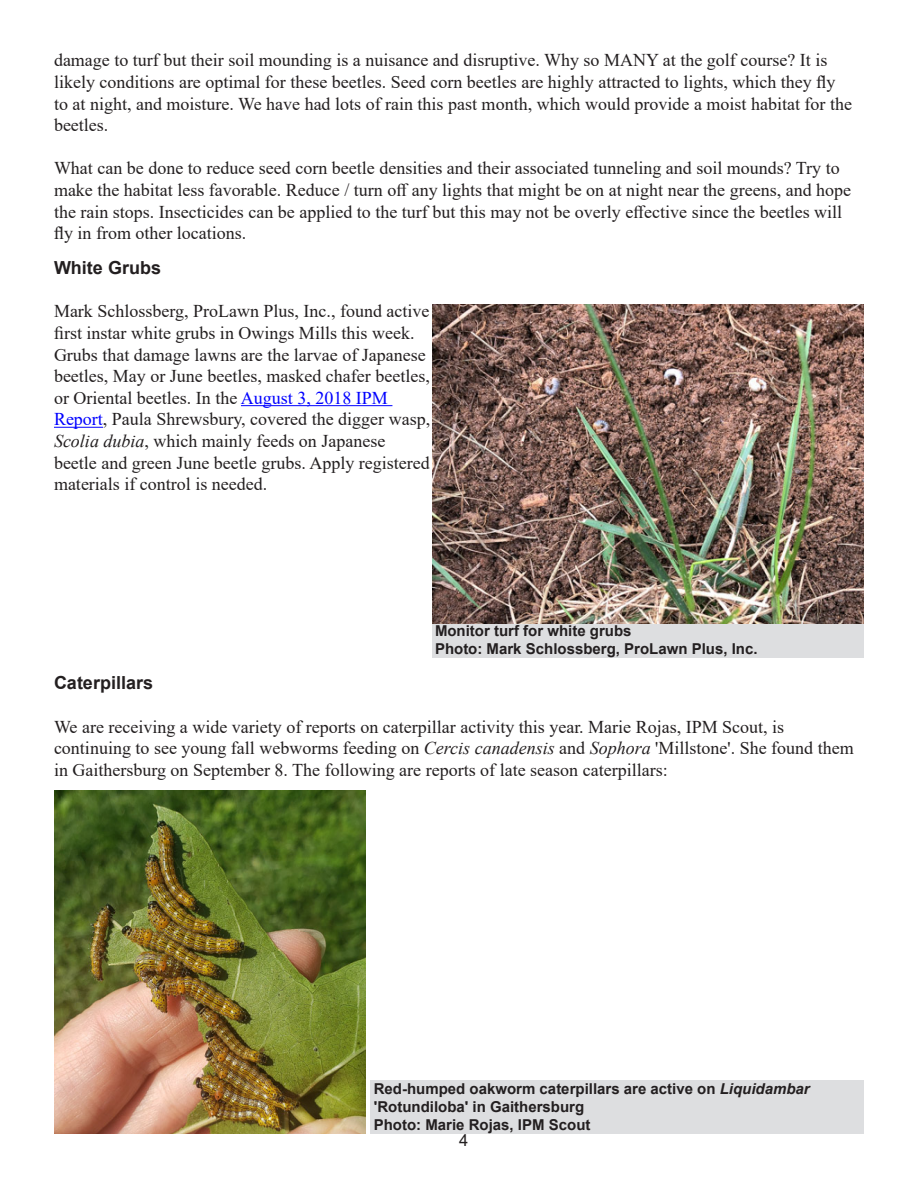
<style>
.page{position:relative;width:918px;height:1188px;background:#fff}
.page>*{position:absolute;margin:0;border:0;box-sizing:border-box;transform-origin:0 0}
.t1{font:18px/21.6px "Times New Roman";color:#231f20}
.Headline{font:700 18px "Arial";color:#231f20}
.t2{font:16.5px "Arial";color:#231f20}
.Photo_credit{font:700 15px "Arial";color:#231f20}
.s1{color:#00f}
.s2{font-style:italic}
</style>
<div class="page">
<div style="left:432px;top:622px;width:432px;height:36px;background:#dddee0"></div>
<hr style="left:241px;top:405px;width:151px;height:1px;background:#00f">
<hr style="left:54px;top:427px;width:49px;height:1px;background:#00f">
<img style="left:432px;top:304px;width:432px;height:320px">
<div style="left:371px;top:1080px;width:493px;height:54px;background:#dddee0"></div>
<img style="left:54px;top:790px;width:312px;height:344px">
<p class="t1" style="left:54px;top:49px;width:800px">damage to turf but their soil mounding is a nuisance and disruptive. Why so MANY at the golf course? It is likely conditions are optimal for these beetles. Seed corn beetles are highly attracted to lights, which they fly to at night, and moisture. We have had lots of rain this past month, which would provide a moist habitat for the beetles.</p>
<p class="t1" style="left:54px;top:157px;width:799px">What can be done to reduce seed corn beetle densities and their associated tunneling and soil mounds? Try to make the habitat less favorable. Reduce / turn off any lights that might be on at night near the greens, and hope the rain stops. Insecticides can be applied to the turf but this may not be overly effective since the beetles will fly in from other locations.</p>
<p class="Headline" style="left:54px;top:255px;width:109px">White Grubs</p>
<p class="t1" style="left:54px;top:300px;width:378px">Mark Schlossberg, ProLawn Plus, Inc., found active first instar white grubs in Owings Mills this week.<br>Grubs that damage lawns are the larvae of Japanese beetles, May or June beetles, masked chafer beetles, or Oriental beetles. In the <span class="s1">August 3, 2018 IPM Report</span>, Paula Shrewsbury, covered the digger wasp, <span class="s2">Scolia dubia</span>, which mainly feeds on Japanese beetle and green June beetle grubs. Apply registered materials if control is needed.</p>
<p class="Photo_credit" style="left:435px;top:620px;width:198px">Monitor turf for white grubs</p>
<p class="Photo_credit" style="left:435px;top:638px;width:324px">Photo: Mark Schlossberg, ProLawn Plus, Inc.</p>
<p class="Headline" style="left:54px;top:670px;width:101px">Caterpillars</p>
<p class="t1" style="left:54px;top:715px;width:801px">We are receiving a wide variety of reports on caterpillar activity this year. Marie Rojas, IPM Scout, is continuing to see young fall webworms feeding on <span class="s2">Cercis canadensis</span> and <span class="s2">Sophora</span> 'Millstone'. She found them in Gaithersburg on September 8. The following are reports of late season caterpillars:</p>
<p class="Photo_credit" style="left:374px;top:1078px;width:437px">Red-humped oakworm caterpillars are active on <span class="s2">Liquidambar</span></p>
<p class="Photo_credit" style="left:374px;top:1096px;width:212px">'Rotundiloba' in Gaithersburg</p>
<p class="Photo_credit" style="left:374px;top:1114px;width:218px">Photo: Marie Rojas, IPM Scout</p>
<p class="t2" style="left:459px;top:1129px;width:11px">4</p>
</div>
